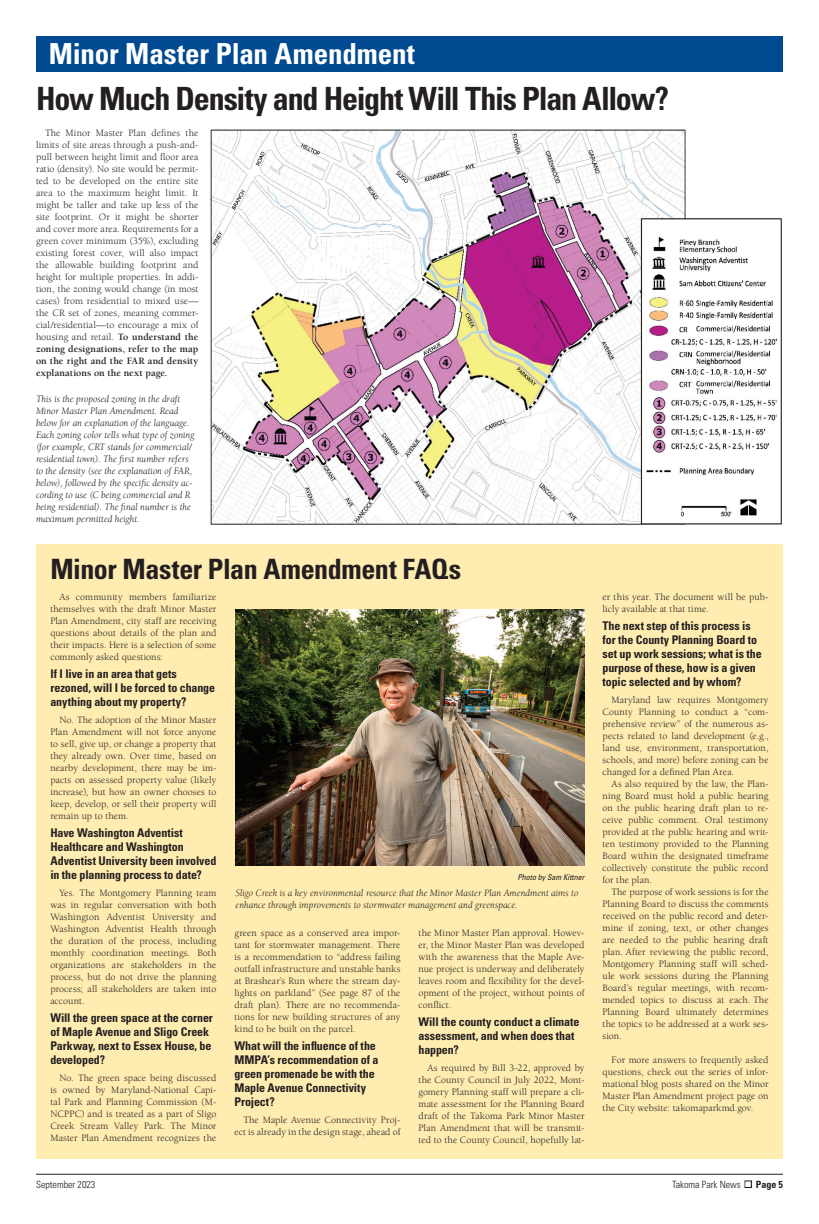
<style>
.page{position:relative;width:819px;height:1224px;background:#fff}
.page>*{position:absolute;margin:0;border:0;box-sizing:border-box;transform-origin:0 0}
.t1{font:700 condensed 32px "Univers LT Std";letter-spacing:-.04em;color:#231f20}
.t2{font:700 condensed 29px "Univers LT Std";letter-spacing:-.005em;color:#fff}
.t3{font:700 condensed 28px "Univers LT Std";letter-spacing:-.015em;color:#231f20}
.t4{font:700 condensed 12px/14px "Univers LT Std";letter-spacing:-.01em;color:#231f20}
.t5{font:10px/12px "Berkeley Std";letter-spacing:.005em;color:#231f20;text-align:justify}
.t6{font:italic 10px/12px "Berkeley Std";color:#231f20}
.t7{font:300 condensed 10px "Univers LT Std";color:#231f20}
.t8{font:italic condensed 8px "Univers LT Std";color:#231f20}
.s1{font-weight:700}
</style>
<div class="page">
<hr style="left:36px;top:1174px;width:747px;height:1px;background:#231f20">
<div style="left:36px;top:544px;width:747px;height:615px;background:#ffecb0"></div>
<img style="left:235px;top:609px;width:350px;height:256px">
<img style="left:210px;top:129px;width:572px;height:397px">
<div style="left:36px;top:36px;width:747px;height:36px;background:#014990"></div>
<h2 class="t2" style="left:49px;top:36px;width:368px">Minor Master Plan Amendment</h2>
<h1 class="t1" style="left:36px;top:79px;width:635px">How Much Density and Height Will This Plan Allow?</h1>
<p class="t5" style="left:36px;top:127px;width:164px;text-indent:9px">The Minor Master Plan defines the limits of site areas through a push-and&shy;pull between height limit and floor area ratio (density). No site would be permit&shy;ted to be developed on the entire site area to the maximum height limit. It might be taller and take up less of the site footprint. Or it might be shorter and cover more area. Requirements for a green cover minimum (35%), excluding existing forest cover, will also impact the allowable building footprint and height for multiple properties. In addi&shy;tion, the zoning would change (in most cases) from residential to mixed use— the CR set of zones, meaning commer&shy;cial/residential—to encourage a mix of housing and retail. <span class="s1">To understand the zoning designations, refer to the map on the right and the FAR and density explanations on the next page.</span></p>
<p class="t6" style="left:36px;top:393px;width:160px">This is the proposed zoning in the draft Minor Master Plan Amendment. Read below for an explanation of the language.<br>Each zoning color tells what type of zoning (for example, CRT stands for commercial/ residential town). The first number refers to the density (see the explanation of FAR, below), followed by the specific density ac&shy;cording to use (C being commercial and R being residential). The final number is the maximum permitted height.</p>
<h3 class="t3" style="left:50px;top:552px;width:412px">Minor Master Plan Amendment FAQs</h3>
<p class="t5" style="left:50px;top:591px;width:168px;text-indent:9px">As community members familiarize themselves with the draft Minor Master Plan Amendment, city staff are receiving questions about details of the plan and their impacts. Here is a selection of some commonly asked questions:</p>
<p class="t4" style="left:50px;top:667px;width:166px">If I live in an area that gets rezoned, will I be forced to change anything about my property?</p>
<p class="t5" style="left:50px;top:714px;width:168px;text-indent:9px">No. The adoption of the Minor Master Plan Amendment will not force anyone to sell, give up, or change a property that they already own. Over time, based on nearby development, there may be im&shy;pacts on assessed property value (likely increase), but how an owner chooses to keep, develop, or sell their property will remain up to them.</p>
<p class="t4" style="left:50px;top:826px;width:167px">Have Washington Adventist<br>Healthcare and Washington<br>Adventist University been involved in the planning process to date?</p>
<p class="t5" style="left:50px;top:887px;width:168px;text-indent:9px">Yes. The Montgomery Planning team was in regular conversation with both Washington Adventist University and Washington Adventist Health through the duration of the process, including monthly coordination meetings. Both organizations are stakeholders in the process, but do not drive the planning process; all stakeholders are taken into account.</p>
<p class="t4" style="left:50px;top:1011px;width:164px">Will the green space at the corner of Maple Avenue and Sligo Creek<br>Parkway, next to Essex House, be developed?</p>
<p class="t5" style="left:50px;top:1072px;width:168px;text-indent:9px">No. The green space being discussed is owned by Maryland-National Capi&shy;tal Park and Planning Commission (M-NCPPC) and is treated as a part of Sligo Creek Stream Valley Park. The Minor Master Plan Amendment recognizes the</p>
<p class="t8" style="left:517px;top:873px;width:69px">Photo by Sam Kittner</p>
<p class="t6" style="left:235px;top:887px;width:344px">Sligo Creek is a key environmental resource that the Minor Master Plan Amendment aims to enhance through improvements to stormwater management and greenspace.</p>
<p class="t5" style="left:234px;top:927px;width:168px">green space as a conserved area impor&shy;tant for stormwater management. There is a recommendation to “address failing outfall infrastructure and unstable banks at Brashear’s Run where the stream day&shy;lights on parkland” (See page 87 of the draft plan). There are no recommenda&shy;tions for new building structures of any kind to be built on the parcel.</p>
<p class="t4" style="left:234px;top:1039px;width:146px">What will the influence of the<br>MMPA’s recommendation of a green promenade be with the<br>Maple Avenue Connectivity<br>Project?</p>
<p class="t5" style="left:234px;top:1114px;width:168px;text-align:right">The Maple Avenue Connectivity Proj&shy;ect is already in the design stage, ahead of</p>
<p class="t5" style="left:418px;top:927px;width:168px">the Minor Master Plan approval. Howev&shy;er, the Minor Master Plan was developed with the awareness that the Maple Ave&shy;nue project is underway and deliberately leaves room and flexibility for the devel&shy;opment of the project, without points of conflict.</p>
<p class="t4" style="left:418px;top:1015px;width:162px">Will the county conduct a climate assessment, and when does that happen?</p>
<p class="t5" style="left:418px;top:1062px;width:168px;text-indent:9px">As required by Bill 3-22, approved by the County Council in July 2022, Mont&shy;gomery Planning staff will prepare a cli&shy;mate assessment for the Planning Board draft of the Takoma Park Minor Master Plan Amendment that will be transmit&shy;ted to the County Council, hopefully lat-</p>
<p class="t5" style="left:603px;top:591px;width:168px">er this year. The document will be pub&shy;licly available at that time.</p>
<p class="t4" style="left:603px;top:619px;width:161px">The next step of this process is for the County Planning Board to set up work sessions; what is the purpose of these, how is a given topic selected and by whom?</p>
<p class="t5" style="left:603px;top:694px;width:168px;text-indent:9px">Maryland law requires Montgomery County Planning to conduct a “com&shy;prehensive review” of the numerous as&shy;pects related to land development (e.g., land use, environment, transportation, schools, and more) before zoning can be changed for a defined Plan Area.</p>
<p class="t5" style="left:603px;top:778px;width:168px;text-indent:9px">As also required by the law, the Plan&shy;ning Board must hold a public hearing on the public hearing draft plan to re&shy;ceive public comment. Oral testimony provided at the public hearing and writ&shy;ten testimony provided to the Planning Board within the designated timeframe collectively constitute the public record for the plan.</p>
<p class="t5" style="left:603px;top:886px;width:168px;text-indent:9px">The purpose of work sessions is for the Planning Board to discuss the comments received on the public record and deter&shy;mine if zoning, text, or other changes are needed to the public hearing draft plan. After reviewing the public record, Montgomery Planning staff will sched&shy;ule work sessions during the Planning Board’s regular meetings, with recom&shy;mended topics to discuss at each. The Planning Board ultimately determines the topics to be addressed at a work ses&shy;sion.</p>
<p class="t5" style="left:603px;top:1054px;width:168px;text-indent:9px">For more answers to frequently asked questions, check out the series of infor&shy;mational blog posts shared on the Minor Master Plan Amendment project page on the City website: takomaparkmd.gov.</p>
<p class="t7" style="left:36px;top:1178px;width:61px">September 2023</p>
<p class="t7" style="left:672px;top:1178px;width:112px">Takoma Park News ■ <span class="s1">Page 5</span></p>
</div>
